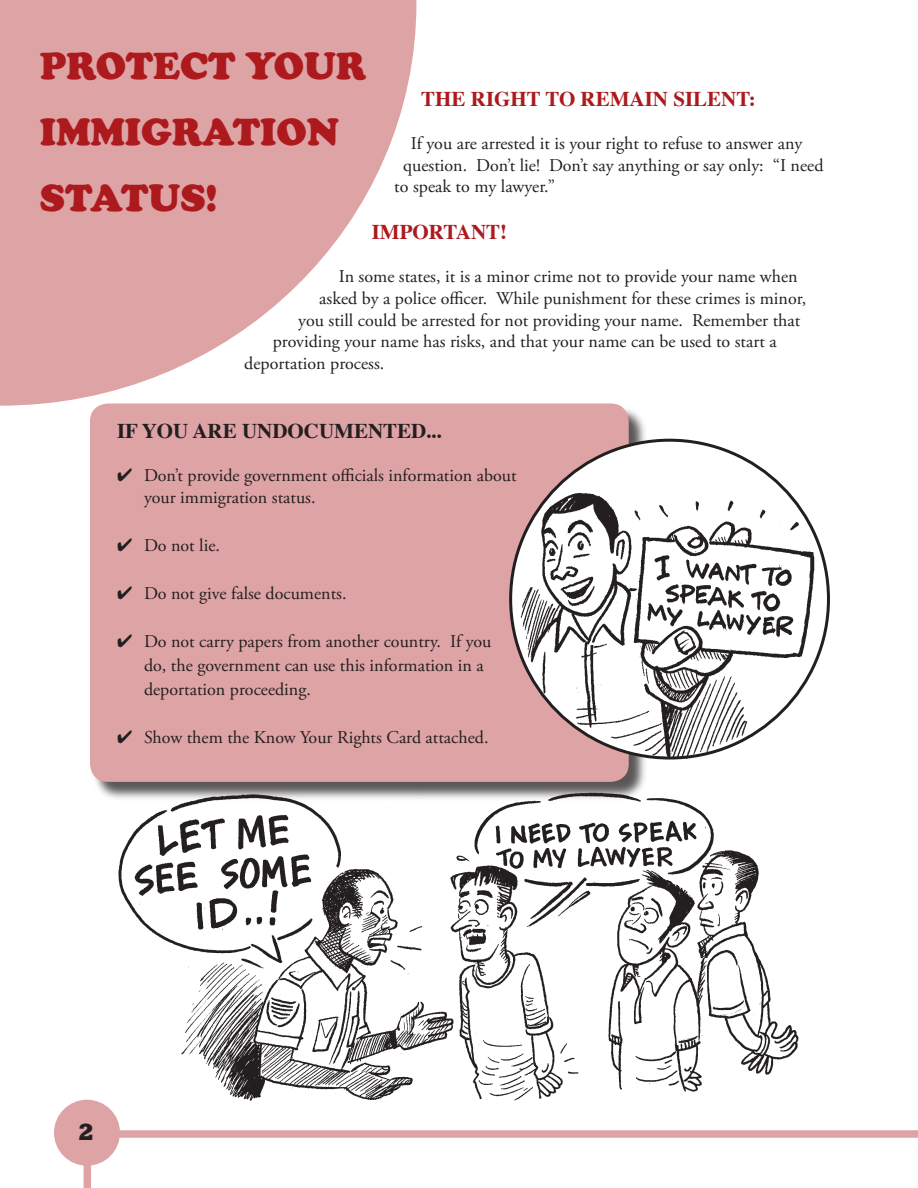
<style>
.page{position:relative;width:918px;height:1188px;background:#fff}
.page>*{position:absolute;margin:0;border:0;box-sizing:border-box;transform-origin:0 0}
.Heading_1{font:900 39px/66px "Cooper";color:#ac1a1e}
.Heading_2{font:700 21px "Times";color:#ac1a1e}
.Heading_2-2{font:700 21px "Times";color:#231f20}
.Main_Text{font:18px "Adobe Garamond Pro";color:#231f20}
.Bubble_Text{font:18px/24px "Adobe Garamond Pro";color:#231f20}
</style>
<div class="page">
<div style="left:115px;top:1130px;width:803px;height:8px;background:#dea3a5"></div>
<div style="left:54px;top:1100px;width:66px;height:66px;background:#dea3a5;border-radius:50%"></div>
<div style="left:84px;top:1156px;width:7px;height:32px;background:#dea3a5"></div>
<div style="left:92px;top:405px;width:557px;height:397px;background:#231f20;opacity:.75"></div>
<div style="left:90px;top:404px;width:539px;height:378px;background:#dea3a5;border-radius:18px"></div>
<svg style="left:0;top:0;width:416px;height:406px;fill:#dea3a5"></svg>
<div style="left:511px;top:440px;width:317px;height:318px;background:#fff;border-radius:50%"></div>
<img style="left:509px;top:483px;width:309px;height:276px">
<img style="left:110px;top:789px;width:700px;height:332px">
<p class="Heading_1" style="left:40px;top:33px;width:328px">PROTECT YOUR<br>IMMIGRATION<br>STATUS!</p>
<p class="Heading_2" style="left:421px;top:79px;width:336px">THE RIGHT TO REMAIN SILENT:</p>
<p class="Main_Text" style="left:411px;top:133px;width:393px">If you are arrested it is your right to refuse to answer any</p>
<p class="Main_Text" style="left:403px;top:154px;width:422px">question. Don’t lie! Don’t say anything or say only: “I need</p>
<p class="Main_Text" style="left:394px;top:176px;width:162px">to speak to my lawyer.”</p>
<p class="Heading_2" style="left:372px;top:212px;width:137px">IMPORTANT!</p>
<p class="Main_Text" style="left:339px;top:266px;width:460px">In some states, it is a minor crime not to provide your name when</p>
<p class="Main_Text" style="left:319px;top:287px;width:488px">asked by a police officer. While punishment for these crimes is minor,</p>
<p class="Main_Text" style="left:298px;top:309px;width:504px">you still could be arrested for not providing your name. Remember that</p>
<p class="Main_Text" style="left:273px;top:331px;width:505px">providing your name has risks, and that your name can be used to start a</p>
<p class="Main_Text" style="left:244px;top:352px;width:142px">deportation process.</p>
<p class="Heading_2-2" style="left:117px;top:411px;width:327px">IF YOU ARE UNDOCUMENTED...</p>
<p class="Bubble_Text" style="left:144px;top:465px;width:374px;line-height:21.6px">Don’t provide government officials information about your immigration status.</p>
<p class="Bubble_Text" style="left:144px;top:534px;width:77px">Do not lie.</p>
<p class="Bubble_Text" style="left:144px;top:582px;width:204px">Do not give false documents.</p>
<p class="Bubble_Text" style="left:144px;top:630px;width:349px">Do not carry papers from another country. If you do, the government can use this information in a deportation proceeding.</p>
<p class="Bubble_Text" style="left:144px;top:726px;width:346px">Show them the Know Your Rights Card attached.</p>
</div>
